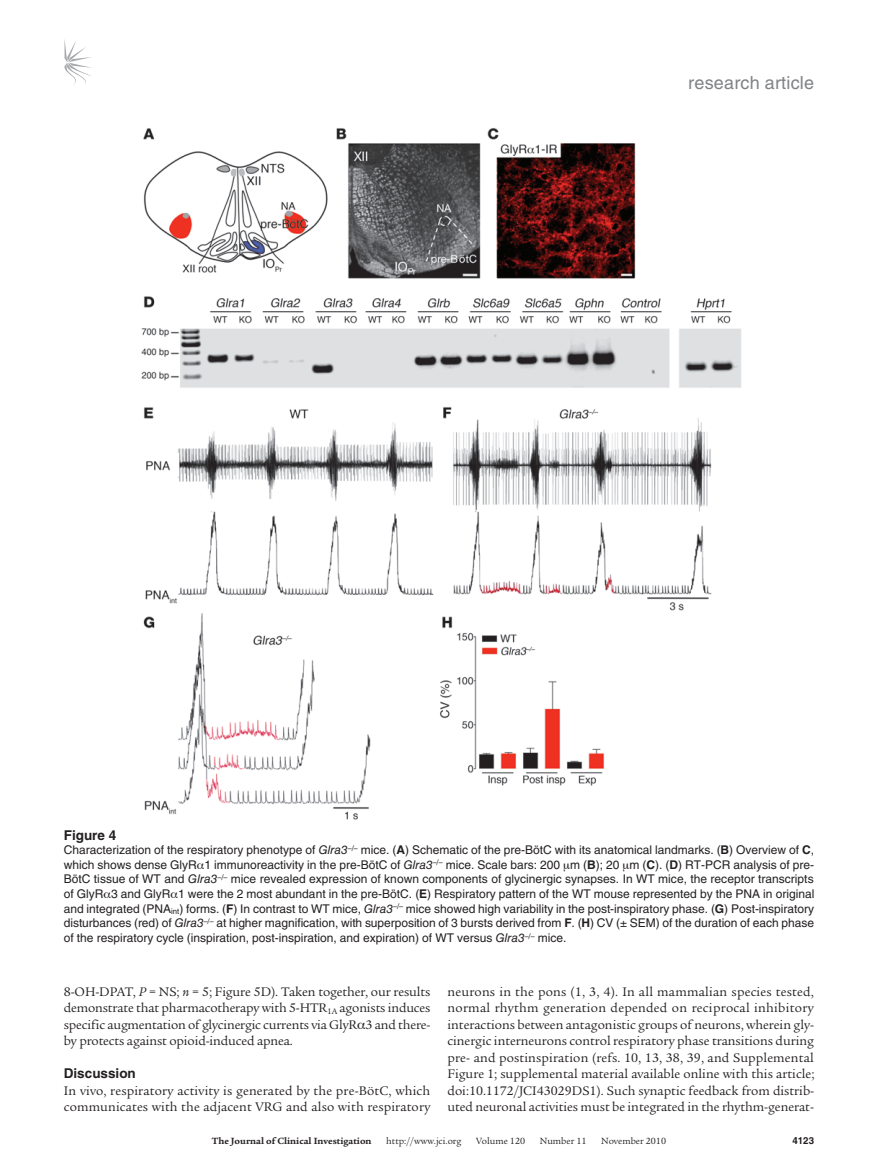
<style>
.page{position:relative;width:878px;height:1174px;background:#fff}
.page>*{position:absolute;margin:0;border:0;box-sizing:border-box;transform-origin:0 0}
.t1{font:18px "Helvetica LT Std";letter-spacing:.01em;color:#808285}
.t2{font:13.5px/16.5px "Legacy Serif Std";letter-spacing:.005em;color:#231f20;text-align:justify}
.t3{font:700 13.5px "Helvetica LT Std";color:#231f20}
.t4{font:12px/14.7px "Helvetica LT Std";color:#231f20;text-align:justify}
.t5{font:9.75px "Legacy Serif Std";color:#231f20}
.t6{font:700 9.75px "Legacy Serif Std";color:#231f20}
.t7{font:700 9.75px "Helvetica LT Std";color:#231f20}
.s1{font-style:italic}
.s2{font-weight:700}
</style>
<div class="page">
<svg style="left:64px;top:39px;width:27px;height:45px"></svg>
<img style="left:141px;top:128px;width:600px;height:692px">
<h1 class="t1" style="left:688px;top:72px;width:127px">research article</h1>
<p class="t3" style="left:64px;top:826px;width:54px">Figure 4</p>
<p class="t4" style="left:64px;top:842px;width:752px">Characterization of the respiratory phenotype of <span class="s1">Glra3</span><sup>–/–</sup> mice. (<span class="s2">A</span>) Schematic of the pre-BötC with its anatomical landmarks. (<span class="s2">B</span>) Overview of <span class="s2">C</span>, which shows dense GlyR 1 immunoreactivity in the pre-BötC of <span class="s1">Glra3</span><sup>–/–</sup> mice. Scale bars: 200 m (<span class="s2">B</span>); 20 m (<span class="s2">C</span>). (<span class="s2">D</span>) RT-PCR analysis of pre-BötC tissue of WT and <span class="s1">Glra3</span><sup>–/–</sup> mice revealed expression of known components of glycinergic synapses. In WT mice, the receptor transcripts of GlyR 3 and GlyR 1 were the 2 most abundant in the pre-BötC. (<span class="s2">E</span>) Respiratory pattern of the WT mouse represented by the PNA in original and integrated (PNA<sub>int</sub>) forms. (<span class="s2">F</span>) In contrast to WT mice, <span class="s1">Glra3</span><sup>–/–</sup> mice showed high variability in the post-inspiratory phase. (<span class="s2">G</span>) Post-inspiratory disturbances (red) of <span class="s1">Glra3</span><sup>–/–</sup> at higher magnification, with superposition of 3 bursts derived from <span class="s2">F</span>. (<span class="s2">H</span>) CV (± SEM) of the duration of each phase of the respiratory cycle (inspiration, post-inspiration, and expiration) of WT versus <span class="s1">Glra3</span><sup>–/–</sup> mice.</p>
<p class="t2" style="left:64px;top:983px;width:368px">8-OH-DPAT, <span class="s1">P</span> = NS; <span class="s1">n</span> = 5; Figure 5D). Taken together, our results demonstrate that pharmacotherapy with 5-HTR<sub>1A</sub> agonists induces specific augmentation of glycinergic currents via GlyR 3 and there&shy;by protects against opioid-induced apnea.</p>
<p class="t3" style="left:64px;top:1065px;width:74px">Discussion</p>
<p class="t2" style="left:64px;top:1082px;width:368px">In vivo, respiratory activity is generated by the pre-BötC, which communicates with the adjacent VRG and also with respiratory</p>
<p class="t2" style="left:447px;top:983px;width:368px">neurons in the pons (1, 3, 4). In all mammalian species tested, normal rhythm generation depended on reciprocal inhibitory interactions between antagonistic groups of neurons, wherein gly&shy;cinergic interneurons control respiratory phase transitions during pre- and postinspiration (refs. 10, 13, 38, 39, and Supplemental Figure 1; supplemental material available online with this article; doi:10.1172/JCI43029DS1). Such synaptic feedback from distrib&shy;uted neuronal activities must be integrated in the rhythm-generat-</p>
<p class="t6" style="left:212px;top:1135px;width:161px">The Journal of Clinical Investigation</p>
<p class="t5" style="left:386px;top:1135px;width:77px">http://www.jci.org</p>
<p class="t5" style="left:476px;top:1135px;width:50px">Volume 120</p>
<p class="t5" style="left:540px;top:1135px;width:48px">Number 11</p>
<p class="t5" style="left:601px;top:1135px;width:66px">November 2010</p>
<p class="t7" style="left:792px;top:1134px;width:23px">4123</p>
</div>
